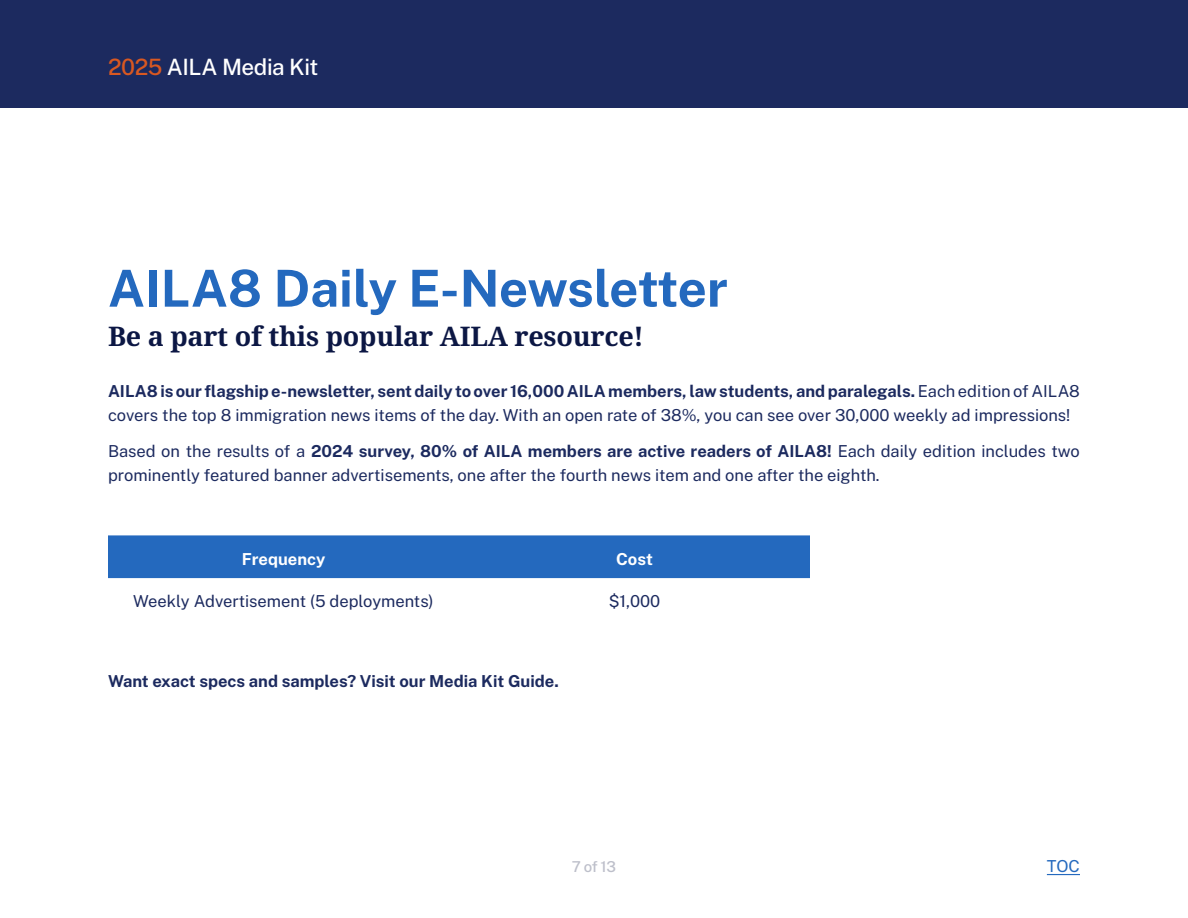
<style>
.page{position:relative;width:1188px;height:918px;background:#fff}
.page>*{position:absolute;margin:0;border:0;box-sizing:border-box;transform-origin:0 0}
.t1{font:700 51px "Public Sans";color:#2469be}
.t2{font:700 27px "Noto Serif";letter-spacing:-.01em;color:#0c1744}
.t3{font:500 22.5px "Public Sans";letter-spacing:-.02em;color:#fff}
.t4{font:16.5px/24px "Public Sans";color:#1c2a5f}
.t5{font:700 16.5px "Public Sans";color:#1c2a5f}
.t6{font:700 16.5px "Public Sans";color:#fff}
.t7{font:16.5px "Public Sans";color:#2469be}
.t8{font:500 15px "Public Sans";color:#bdbfca}
.s1{color:#d95821}
.s2{font-weight:700}
</style>
<div class="page">
<div style="left:0;top:0;width:1188px;height:108px;background:#1c2a5f"></div>
<hr style="left:1047px;top:874px;width:33px;height:1px;background:#2469be">
<div style="left:108px;top:535px;width:702px;height:43px;background:#2469be"></div>
<h3 class="t3" style="left:108px;top:52px;width:212px"><span class="s1">2025</span> AILA Media Kit</h3>
<h1 class="t1" style="left:108px;top:254px;width:621px">AILA8 Daily E-Newsletter</h1>
<h2 class="t2" style="left:108px;top:318px;width:537px">Be a part of this popular AILA resource!</h2>
<p class="t4" style="left:108px;top:379px;width:973px"><span class="s2">AILA8 is our flagship e-newsletter, sent daily to over 16,000 AILA members, law students, and paralegals.</span> Each edition of AILA8 covers the top 8 immigration news items of the day. With an open rate of 38%, you can see over 30,000 weekly ad impressions!</p>
<p class="t4" style="left:108px;top:439px;width:973px">Based on the results of a <span class="s2">2024 survey, 80% of AILA members are active readers of AILA8!</span> Each daily edition includes two prominently featured banner advertisements, one after the fourth news item and one after the eighth.</p>
<p class="t6" style="left:242px;top:548px;width:85px">Frequency</p>
<p class="t6" style="left:616px;top:548px;width:38px">Cost</p>
<p class="t4" style="left:133px;top:589px;width:302px">Weekly Advertisement (5 deployments)</p>
<p class="t4" style="left:609px;top:589px;width:53px">$1,000</p>
<p class="t5" style="left:108px;top:670px;width:452px">Want exact specs and samples? Visit our Media Kit Guide.</p>
<p class="t8" style="left:572px;top:856px;width:46px">7 of 13</p>
<p class="t7" style="left:1047px;top:855px;width:35px">TOC</p>
</div>
